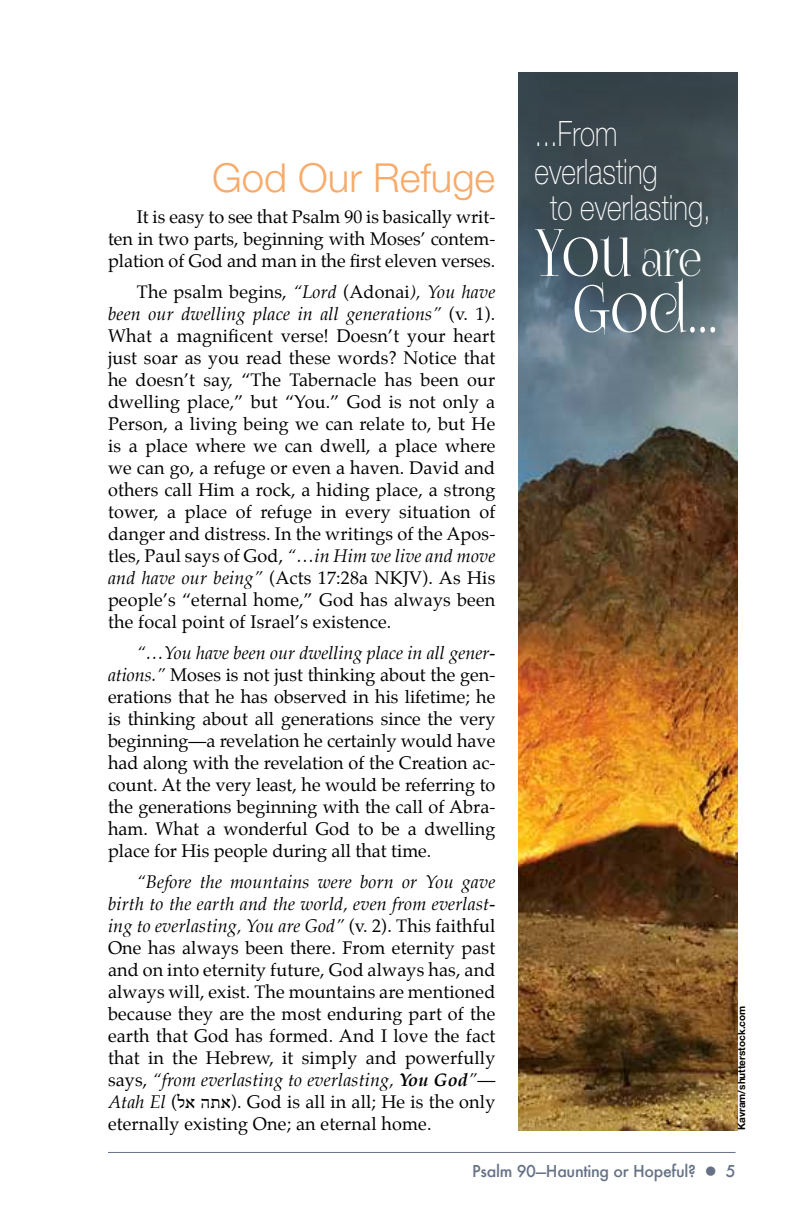
<style>
.page{position:relative;width:792px;height:1224px;background:#fff}
.page>*{position:absolute;margin:0;border:0;box-sizing:border-box;transform-origin:0 0}
.t1{font:65px/56px "Foglihten No 07";color:#fff;text-align:center;scale:.8 1}
.t2{font:300 40px "Helvetica Neue LT Std";color:#f8aa6a}
.t3{font:100 35px "Helvetica Neue LT Std";color:#fff;scale:.8 1}
.t4{font:18px/22px "Palatino";letter-spacing:.005em;color:#000;text-align:justify}
.t5{font:500 16px "Futura";letter-spacing:-.02em;color:#667187}
.t6{font:700 10px "Helvetica Neue LT Std";color:#000}
.s1{font-size:45px}
.s2{font-style:italic}
.s3{font-weight:700;font-style:italic}
.s4{font-family:"Adobe Hebrew";font-size:20px}
</style>
<div class="page">
<hr style="left:108px;top:1152px;width:628px;height:1px;background:#667187">
<img style="left:518px;top:490px;width:220px;height:640px">
<svg style="left:518px;top:72px;width:220px;height:418px;background:#4f5f66"></svg>
<h3 class="t3" style="left:535px;top:114px;width:105px">...From</h3>
<h3 class="t3" style="left:535px;top:152px;width:155px">everlasting</h3>
<h3 class="t3" style="left:550px;top:188px;width:203px">to everlasting,</h3>
<h1 class="t1" style="left:535px;top:227px;width:231px">You <span class="s1">are<br></span>God...</h1>
<h2 class="t2" style="left:212px;top:154px;width:285px">God Our Refuge</h2>
<p class="t4" style="left:108px;top:208px;width:389px;text-indent:29px">It is easy to see that Psalm 90 is basically writ&shy;ten in two parts, beginning with Moses’ contem&shy;plation of God and man in the first eleven verses.</p>
<p class="t4" style="left:108px;top:283px;width:389px;text-indent:29px">The psalm begins, <span class="s2">“Lord</span> (Adonai<span class="s2">), You have been our dwelling place in all generations”</span> (v. 1).<br>What a magnificent verse! Doesn’t your heart just soar as you read these words? Notice that he doesn’t say, “The Tabernacle has been our dwelling place,” but “You.” God is not only a Person, a living being we can relate to, but He is a place where we can dwell, a place where we can go, a refuge or even a haven. David and others call Him a rock, a hiding place, a strong tower, a place of refuge in every situation of danger and distress. In the writings of the Apos&shy;tles, Paul says of God, <span class="s2">“…in Him we live and move and have our being”</span> (Acts 17:28a NKJV). As His people’s “eternal home,” God has always been the focal point of Israel’s existence.</p>
<p class="t4" style="left:108px;top:644px;width:389px;text-indent:29px"><span class="s2">“…You have been our dwelling place in all gener&shy;ations.”</span> Moses is not just thinking about the gen&shy;erations that he has observed in his lifetime; he is thinking about all generations since the very beginning—a revelation he certainly would have had along with the revelation of the Creation ac&shy;count. At the very least, he would be referring to the generations beginning with the call of Abra&shy;ham. What a wonderful God to be a dwelling place for His people during all that time.</p>
<p class="t4" style="left:108px;top:873px;width:389px;text-indent:29px"><span class="s2">“Before the mountains were born or You gave birth to the earth and the world, even from everlast&shy;ing to everlasting, You are God”</span> (v. 2). This faithful One has always been there. From eternity past and on into eternity future, God always has, and always will, exist. The mountains are mentioned because they are the most enduring part of the earth that God has formed. And I love the fact that in the Hebrew, it simply and powerfully says, <span class="s2">“from everlasting to everlasting,</span> <span class="s3">You God</span><span class="s2">”</span>— <span class="s2">Atah El</span> ( <span class="s4">אל אתה</span> (. God is all in all; He is the only eternally existing One; an eternal home.</p>
<p class="t5" style="left:472px;top:1161px;width:265px">Psalm 90—Haunting or Hopeful? ● 5</p>
<p class="t6" style="left:735px;top:1130px;width:126px;rotate:-90deg">Kavram/shutterstock.com</p>
</div>
